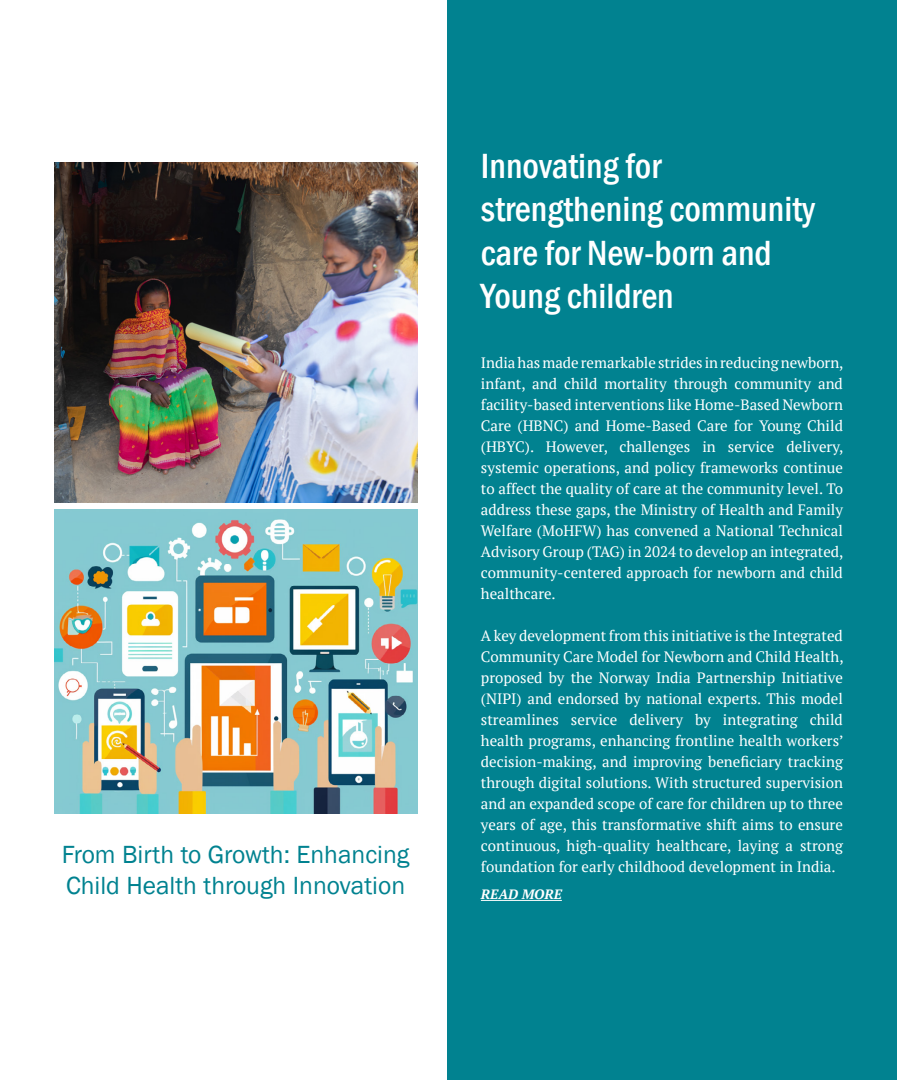
<style>
.page{position:relative;width:897px;height:1080px;background:#fff}
.page>*{position:absolute;margin:0;border:0;box-sizing:border-box;transform-origin:0 0}
.t1{font:500 condensed 36px/43.2px "Franklin Gothic";color:#fff}
.t2{font:25.5px/30.6px "Franklin Gothic";color:#018290}
.t3{font:15px/21px "PT Serif";color:#fff;text-align:justify}
.t4{font:italic 700 13.5px "PT Serif";color:#fff}
</style>
<div class="page">
<div style="left:447px;top:0;width:449px;height:1080px;background:#018290"></div>
<hr style="left:481px;top:900px;width:81px;height:1px;background:#fff">
<img style="left:54px;top:162px;width:363px;height:341px">
<img style="left:54px;top:509px;width:363px;height:304px">
<h2 class="t2" style="left:62px;top:840px;width:349px">From Birth to Growth: Enhancing<br>Child Health through Innovation</h2>
<h1 class="t1" style="left:481px;top:144px;width:335px">Innovating for strengthening community care for New-born and<br>Young children</h1>
<p class="t3" style="left:481px;top:352px;width:364px">India has made remarkable strides in reducing newborn, infant, and child mortality through community and facility-based interventions like Home-Based Newborn Care (HBNC) and Home-Based Care for Young Child (HBYC). However, challenges in service delivery, systemic operations, and policy frameworks continue to affect the quality of care at the community level. To address these gaps, the Ministry of Health and Family Welfare (MoHFW) has convened a National Technical Advisory Group (TAG) in 2024 to develop an integrated, community-centered approach for newborn and child healthcare.</p>
<p class="t3" style="left:481px;top:625px;width:364px">A key development from this initiative is the Integrated Community Care Model for Newborn and Child Health, proposed by the Norway India Partnership Initiative (NIPI) and endorsed by national experts. This model streamlines service delivery by integrating child health programs, enhancing frontline health workers’ decision-making, and improving beneficiary tracking through digital solutions. With structured supervision and an expanded scope of care for children up to three years of age, this transformative shift aims to ensure continuous, high-quality healthcare, laying a strong foundation for early childhood development in India.</p>
<p class="t4" style="left:481px;top:886px;width:82px">READ MORE</p>
</div>
